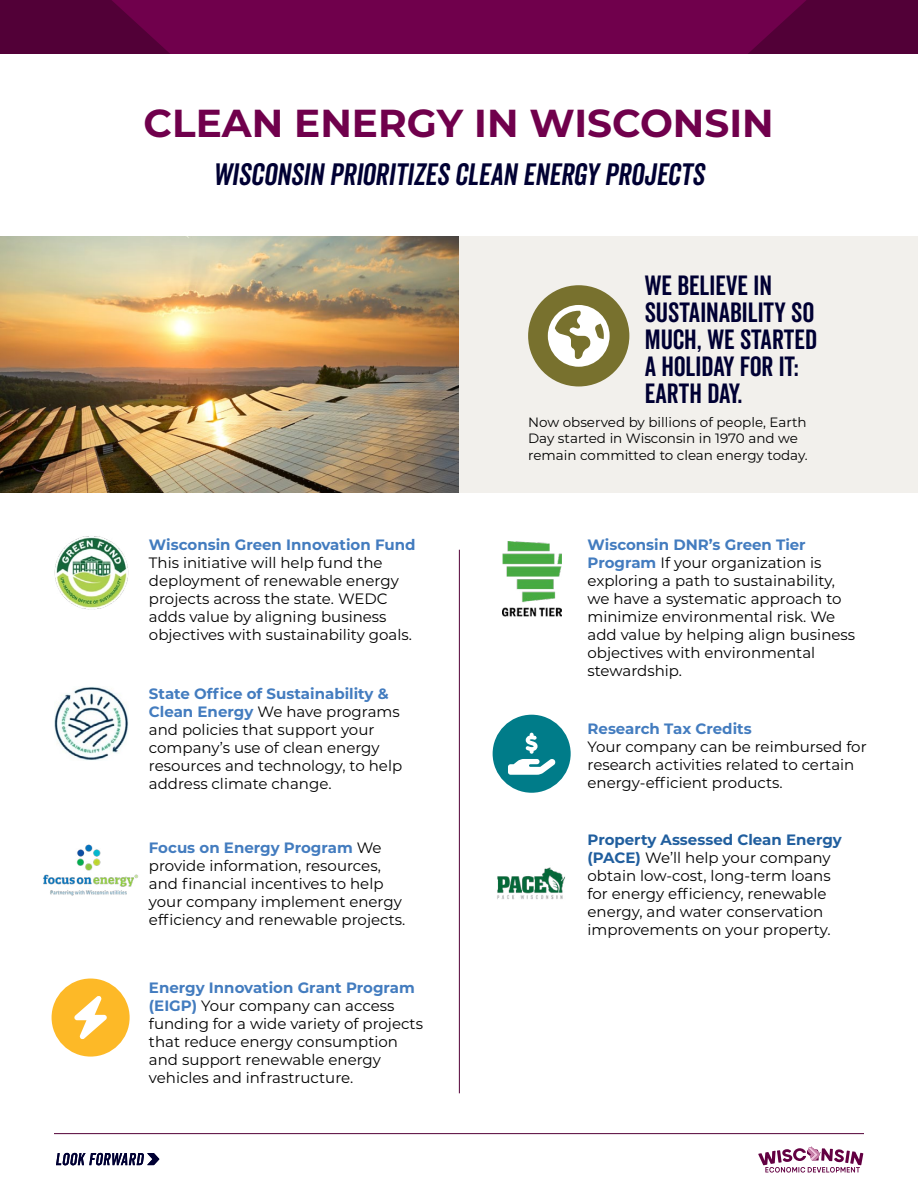
<style>
.page{position:relative;width:918px;height:1188px;background:#fff}
.page>*{position:absolute;margin:0;border:0;box-sizing:border-box;transform-origin:0 0}
.t1{font:700 39px "Montserrat";color:#70004c}
.t2{font:italic 30px "Veneer Clean";color:#003}
.t3{font:27px/27px "Veneer Clean";color:#003}
.t4{font:15px/18px "Montserrat";color:#000}
.t5{font:700 15px "Montserrat";color:#437cbf}
.t6{font:13.5px/16.2px "Montserrat";color:#000}
.s1{font-weight:700;color:#437cbf}
.s2{font-weight:700;color:#205e9e}
</style>
<div class="page">
<hr style="left:54px;top:1133px;width:810px;height:1px;background:#520037">
<svg style="left:0;top:0;width:918px;height:54px;background:#660045"></svg>
<svg style="left:758px;top:1147px;width:105px;height:26px"></svg>
<div style="left:459px;top:236px;width:459px;height:256px;background:#f2f0ec"></div>
<img style="left:0;top:236px;width:459px;height:256px">
<svg style="left:56px;top:1153px;width:103px;height:12px"></svg>
<div style="left:528px;top:285px;width:101px;height:101px;background:#78712e;border-radius:50%"></div>
<svg style="left:548px;top:305px;width:62px;height:62px"></svg>
<hr style="left:459px;top:550px;width:1px;height:543px;background:#520037">
<img style="left:497px;top:867px;width:68px;height:33px">
<div style="left:493px;top:715px;width:78px;height:78px;background:#007c89;border-radius:50%"></div>
<svg style="left:508px;top:733px;width:48px;height:42px"></svg>
<div style="left:52px;top:979px;width:78px;height:78px;background:#fdb927;border-radius:50%"></div>
<svg style="left:74px;top:996px;width:33px;height:43px"></svg>
<img style="left:43px;top:844px;width:96px;height:52px">
<img style="left:55px;top:686px;width:74px;height:74px">
<img style="left:502px;top:542px;width:59px;height:75px">
<img style="left:54px;top:536px;width:74px;height:74px">
<h1 class="t1" style="left:144px;top:95px;width:632px">CLEAN ENERGY IN WISCONSIN</h1>
<h2 class="t2" style="left:213px;top:157px;width:493px">WISCONSIN PRIORITIZES CLEAN ENERGY PROJECTS</h2>
<p class="t5" style="left:149px;top:534px;width:268px">Wisconsin Green Innovation Fund</p>
<p class="t4" style="left:149px;top:553px;width:265px">This initiative will help fund the deployment of renewable energy projects across the state. WEDC adds value by aligning business objectives with sustainability goals.</p>
<p class="t4" style="left:149px;top:685px;width:255px"><span class="s1">State Office of Sustainability &amp;<br>Clean Energy</span> We have programs and policies that support your company’s use of clean energy resources and technology, to help address climate change.</p>
<p class="t4" style="left:149px;top:838px;width:258px"><span class="s1">Focus on Energy Program</span> We provide information, resources, and financial incentives to help your company implement energy efficiency and renewable projects.</p>
<p class="t4" style="left:149px;top:979px;width:276px"><span class="s1">Energy Innovation Grant Program (EIGP)</span> Your company can access funding for a wide variety of projects that reduce energy consumption and support renewable energy vehicles and infrastructure.</p>
<h3 class="t3" style="left:645px;top:271px;width:174px">WE BELIEVE IN<br>SUSTAINABILITY SO<br>MUCH, WE STARTED<br>A HOLIDAY FOR IT:<br>EARTH DAY.</h3>
<p class="t6" style="left:528px;top:414px;width:281px">Now observed by billions of people, Earth<br>Day started in Wisconsin in 1970 and we remain committed to clean energy today.</p>
<p class="t4" style="left:588px;top:535px;width:269px"><span class="s1">Wisconsin DNR’s Green Tier<br>Program</span> If your organization is exploring a path to sustainability, we have a systematic approach to minimize environmental risk. We add value by helping align business objectives with environmental stewardship.</p>
<p class="t5" style="left:588px;top:718px;width:166px">Research Tax Credits</p>
<p class="t4" style="left:588px;top:737px;width:281px">Your company can be reimbursed for research activities related to certain energy-efficient products.</p>
<p class="t4" style="left:588px;top:830px;width:256px"><span class="s2">Property Assessed Clean Energy (PACE)</span> We’ll help your company obtain low-cost, long-term loans for energy efficiency, renewable energy, and water conservation improvements on your property.</p>
</div>
